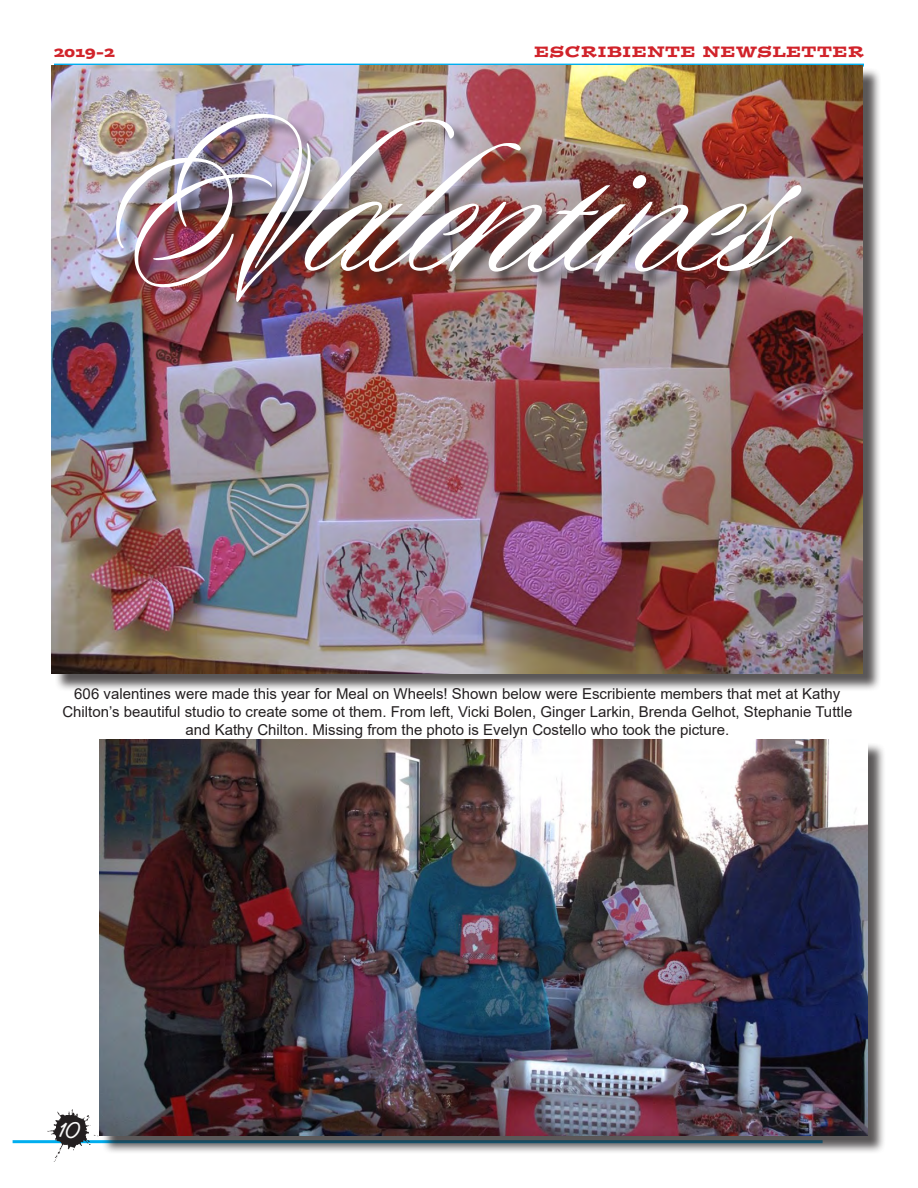
<style>
.page{position:relative;width:918px;height:1188px;background:#fff}
.page>*{position:absolute;margin:0;border:0;box-sizing:border-box;transform-origin:0 0}
.t1{font:225px "Duet";color:#fff}
.t2{font:700 21px "Succotash Hmk";color:#fafafa}
.t3{font:15px/18px "Arial";color:#231f20;text-align:center}
.t4{font:15px "Postino Std";letter-spacing:.05em;color:#d1232a}
</style>
<div class="page">
<hr style="left:54px;top:64px;width:810px;height:3px;background:#00aeef">
<hr style="left:13px;top:1140px;width:810px;height:3px;background:#00aeef">
<img style="left:45px;top:1109px;width:54px;height:53px">
<div style="left:54px;top:67px;width:828px;height:625px;background:#231f20;opacity:.75"></div>
<img style="left:52px;top:65px;width:811px;height:609px">
<div style="left:102px;top:742px;width:784px;height:412px;background:#231f20;opacity:.75"></div>
<img style="left:99px;top:740px;width:768px;height:396px">
<div style="left:118px;top:116px;width:702px;height:204px;background:#231f20;opacity:.75"></div>
<p class="t4" style="left:54px;top:42px;width:62px">2019-2</p>
<p class="t4" style="left:534px;top:42px;width:331px">ESCRIBIENTE NEWSLETTER</p>
<p class="t1" style="left:90px;top:99px;width:696px">Valentines</p>
<p class="t3" style="left:62px;top:684px;width:791px">606 valentines were made this year for Meal on Wheels! Shown below were Escribiente members that met at Kathy<br>Chilton’s beautiful studio to create some ot them. From left, Vicki Bolen, Ginger Larkin, Brenda Gelhot, Stephanie Tuttle and Kathy Chilton. Missing from the photo is Evelyn Costello who took the picture.</p>
<p class="t2" style="left:59px;top:1117px;width:23px">10</p>
</div>
